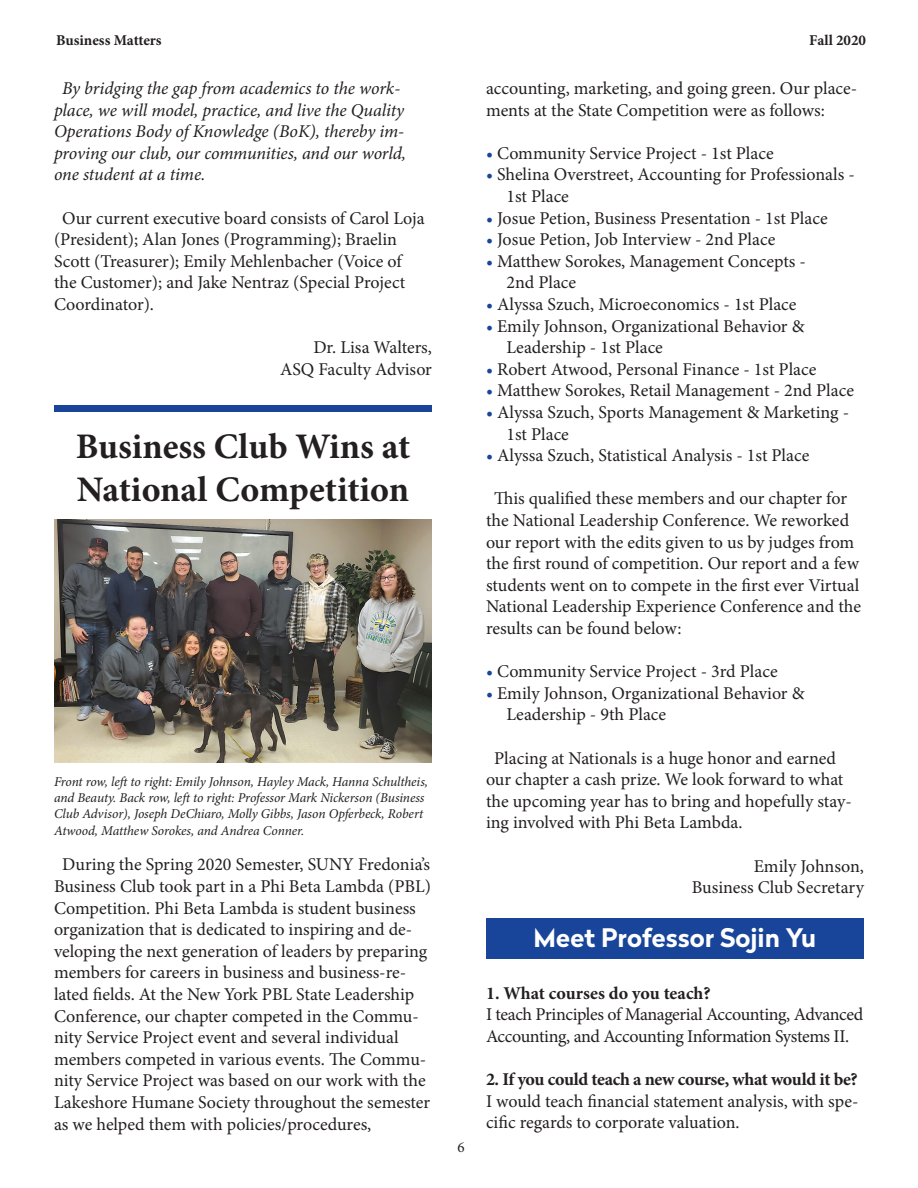
<style>
.page{position:relative;width:918px;height:1188px;background:#fff}
.page>*{position:absolute;margin:0;border:0;box-sizing:border-box;transform-origin:0 0}
.t1{font:700 36px/43.2px "Minion Pro";letter-spacing:-.005em;color:#231f20}
.t2{font:700 25.5px "Radikal";color:#fff}
.t3{font:18px/21.6px "Minion Pro";letter-spacing:-.005em;color:#231f20}
.t4{font:italic 18px/21.6px "Minion Pro";letter-spacing:-.01em;color:#231f20}
.t5{font:18px/21.6px "Minion Pro";letter-spacing:-.025em;color:#231f20}
.t6{font:700 18px "Minion Pro";letter-spacing:-.01em;color:#231f20}
.t7{font:700 15px "Minion Pro";color:#231f20}
.t8{font:15px "Minion Pro";color:#231f20}
.t9{font:italic 13.5px/16.2px "Minion Pro";letter-spacing:-.01em;color:#231f20}
.s1{color:#184599}
</style>
<div class="page">
<img style="left:54px;top:520px;width:378px;height:243px">
<div style="left:54px;top:405px;width:378px;height:7px;background:#184599"></div>
<div style="left:486px;top:918px;width:378px;height:40px;background:#184599"></div>
<p class="t7" style="left:56px;top:29px;width:107px">Business Matters</p>
<p class="t7" style="left:809px;top:29px;width:58px">Fall 2020</p>
<p class="t4" style="left:54px;top:78px;width:354px;text-indent:8px">By bridging the gap from academics to the work&shy;place, we will model, practice, and live the Quality Operations Body of Knowledge (BoK), thereby im&shy;proving our club, our communities, and our world, one student at a time.</p>
<p class="t3" style="left:54px;top:207px;width:372px;text-indent:8px">Our current executive board consists of Carol Loja (President); Alan Jones (Programming); Braelin Scott (Treasurer); Emily Mehlenbacher (Voice of the Customer); and Jake Nentraz (Special Project Coordinator).</p>
<p class="t3" style="left:313px;top:337px;width:120px">Dr. Lisa Walters,</p>
<p class="t3" style="left:280px;top:358px;width:153px">ASQ Faculty Advisor</p>
<p class="t1" style="left:76px;top:425px;width:336px">Business Club Wins at<br>National Competition</p>
<p class="t9" style="left:54px;top:774px;width:376px">Front row, left to right: Emily Johnson, Hayley Mack, Hanna Schultheis, and Beauty. Back row, left to right: Professor Mark Nickerson (Business Club Advisor), Joseph DeChiaro, Molly Gibbs, Jason Opferbeck, Robert Atwood, Matthew Sorokes, and Andrea Conner.</p>
<p class="t3" style="left:54px;top:854px;width:378px;text-indent:8px">During the Spring 2020 Semester, SUNY Fredonia’s Business Club took part in a Phi Beta Lambda (PBL)<br>Competition. Phi Beta Lambda is student business organization that is dedicated to inspiring and de&shy;veloping the next generation of leaders by preparing members for careers in business and business-re&shy;lated fields. At the New York PBL State Leadership Conference, our chapter competed in the Commu&shy;nity Service Project event and several individual members competed in various events. The Commu&shy;nity Service Project was based on our work with the</p>
<p class="t3" style="left:54px;top:1091px;width:378px">Lakeshore Humane Society throughout the semester</p>
<p class="t3" style="left:54px;top:1113px;width:319px">as we helped them with policies/procedures,</p>
<p class="t8" style="left:458px;top:1137px;width:9px">6</p>
<p class="t3" style="left:486px;top:78px;width:373px">accounting, marketing, and going green. Our place&shy;ments at the State Competition were as follows:</p>
<p class="t3" style="left:486px;top:142px;width:289px"><span class="s1">•</span> Community Service Project - 1st Place</p>
<p class="t3" style="left:486px;top:164px;width:370px"><span class="s1">•</span> Shelina Overstreet, Accounting for Professionals -</p>
<p class="t3" style="left:506px;top:186px;width:64px">1st Place</p>
<p class="t3" style="left:486px;top:207px;width:343px"><span class="s1">•</span> Josue Petion, Business Presentation - 1st Place</p>
<p class="t3" style="left:486px;top:229px;width:291px"><span class="s1">•</span> Josue Petion, Job Interview - 2nd Place</p>
<p class="t3" style="left:486px;top:250px;width:321px"><span class="s1">•</span> Matthew Sorokes, Management Concepts -</p>
<p class="t3" style="left:506px;top:272px;width:71px">2nd Place</p>
<p class="t3" style="left:486px;top:294px;width:312px"><span class="s1">•</span> Alyssa Szuch, Microeconomics - 1st Place</p>
<p class="t3" style="left:486px;top:315px;width:320px"><span class="s1">•</span> Emily Johnson, Organizational Behavior &amp;</p>
<p class="t3" style="left:506px;top:337px;width:158px">Leadership - 1st Place</p>
<p class="t3" style="left:486px;top:358px;width:332px"><span class="s1">•</span> Robert Atwood, Personal Finance - 1st Place</p>
<p class="t3" style="left:486px;top:380px;width:370px"><span class="s1">•</span> Matthew Sorokes, Retail Management - 2nd Place</p>
<p class="t3" style="left:486px;top:402px;width:365px"><span class="s1">•</span> Alyssa Szuch, Sports Management &amp; Marketing -</p>
<p class="t3" style="left:506px;top:423px;width:64px">1st Place</p>
<p class="t3" style="left:486px;top:445px;width:325px"><span class="s1">•</span> Alyssa Szuch, Statistical Analysis - 1st Place</p>
<p class="t3" style="left:486px;top:488px;width:377px;text-indent:8px">This qualified these members and our chapter for the National Leadership Conference. We reworked our report with the edits given to us by judges from the first round of competition. Our report and a few students went on to compete in the first ever Virtual National Leadership Experience Conference and the results can be found below:</p>
<p class="t3" style="left:486px;top:661px;width:293px"><span class="s1">•</span> Community Service Project - 3rd Place</p>
<p class="t3" style="left:486px;top:682px;width:320px"><span class="s1">•</span> Emily Johnson, Organizational Behavior &amp;</p>
<p class="t3" style="left:506px;top:704px;width:161px">Leadership - 9th Place</p>
<p class="t3" style="left:486px;top:747px;width:367px;text-indent:8px">Placing at Nationals is a huge honor and earned our chapter a cash prize. We look forward to what the upcoming year has to bring and hopefully stay&shy;ing involved with Phi Beta Lambda.</p>
<p class="t3" style="left:754px;top:855px;width:112px">Emily Johnson,</p>
<p class="t3" style="left:692px;top:877px;width:174px">Business Club Secretary</p>
<p class="t2" style="left:534px;top:919px;width:284px">Meet Professor Sojin Yu</p>
<p class="t6" style="left:486px;top:980px;width:226px">1. What courses do you teach?</p>
<p class="t5" style="left:486px;top:1004px;width:379px">I teach Principles of Managerial Accounting, Advanced<br>Accounting, and Accounting Information Systems II.</p>
<p class="t6" style="left:486px;top:1067px;width:373px">2. If you could teach a new course, what would it be?</p>
<p class="t3" style="left:486px;top:1090px;width:374px">I would teach financial statement analysis, with spe&shy;cific regards to corporate valuation.</p>
</div>
